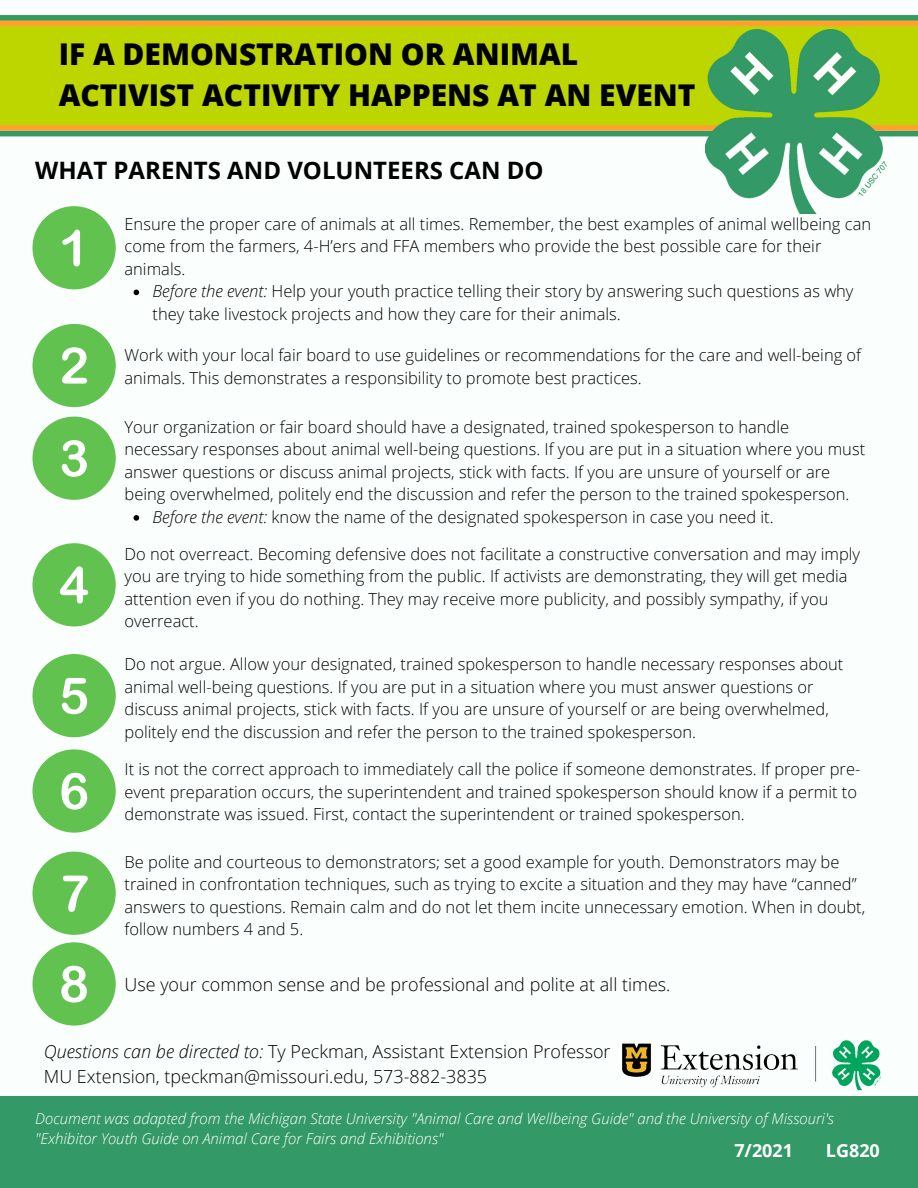
<style>
.page{position:relative;width:918px;height:1188px;background:#fafffe}
.page>*{position:absolute;margin:0;border:0;box-sizing:border-box;transform-origin:0 0}
.t1{font:800 30px/41.7px "Open Sans";color:#000}
.t2{font:700 24px "Open Sans";color:#000}
.t3{font:300 18px "Open Sans";color:#000}
.t4{font:700 18px "Open Sans";color:#fff}
.t5{font:300 16.5px/22.5px "Open Sans";color:#000}
.t6{font:italic 300 15px/20.2px "Open Sans";color:#fff}
.s1{font-style:italic}
</style>
<div class="page">
<div style="left:0;top:20px;width:918px;height:110px;background:#bed600"></div>
<div style="left:32px;top:206px;width:84px;height:83px;background:#61c250;border-radius:50%"></div>
<svg style="left:62px;top:230px;width:18px;height:36px"></svg>
<div style="left:32px;top:324px;width:84px;height:83px;background:#61c250;border-radius:50%"></div>
<svg style="left:62px;top:347px;width:25px;height:37px"></svg>
<div style="left:32px;top:417px;width:84px;height:83px;background:#61c250;border-radius:50%"></div>
<svg style="left:62px;top:440px;width:25px;height:37px"></svg>
<svg style="left:134px;top:515px;width:5px;height:6px"></svg>
<div style="left:0;top:15px;width:918px;height:6px;background:#396"></div>
<div style="left:0;top:21px;width:918px;height:5px;background:#ffa02f"></div>
<div style="left:0;top:131px;width:918px;height:5px;background:#396"></div>
<div style="left:0;top:125px;width:918px;height:6px;background:#ffa02f"></div>
<img style="left:705px;top:26px;width:182px;height:187px">
<div style="left:32px;top:654px;width:84px;height:83px;background:#61c250;border-radius:50%"></div>
<svg style="left:62px;top:678px;width:25px;height:36px"></svg>
<div style="left:32px;top:749px;width:84px;height:84px;background:#61c250;border-radius:50%"></div>
<svg style="left:61px;top:773px;width:26px;height:37px"></svg>
<svg style="left:134px;top:290px;width:5px;height:5px"></svg>
<div style="left:32px;top:852px;width:84px;height:83px;background:#61c250;border-radius:50%"></div>
<svg style="left:63px;top:876px;width:25px;height:36px"></svg>
<div style="left:32px;top:942px;width:84px;height:84px;background:#61c250;border-radius:50%"></div>
<svg style="left:61px;top:966px;width:26px;height:37px"></svg>
<img style="left:622px;top:1040px;width:258px;height:50px">
<div style="left:32px;top:543px;width:84px;height:83px;background:#61c250;border-radius:50%"></div>
<svg style="left:60px;top:566px;width:28px;height:37px"></svg>
<div style="left:0;top:1096px;width:918px;height:92px;background:#396"></div>
<p class="t1" style="left:59px;top:32px;width:639px">IF A DEMONSTRATION OR ANIMAL<br>ACTIVIST ACTIVITY HAPPENS AT AN EVENT</p>
<p class="t2" style="left:35px;top:153px;width:510px">WHAT PARENTS AND VOLUNTEERS CAN DO</p>
<p class="t5" style="left:125px;top:212px;width:748px">Ensure the proper care of animals at all times. Remember, the best examples of animal wellbeing can come from the farmers, 4-H’ers and FFA members who provide the best possible care for their animals.</p>
<p class="t5" style="left:153px;top:280px;width:702px"><span class="s1">Before the event:</span> Help your youth practice telling their story by answering such questions as why they take livestock projects and how they care for their animals.</p>
<p class="t5" style="left:125px;top:343px;width:738px">Work with your local fair board to use guidelines or recommendations for the care and well-being of animals. This demonstrates a responsibility to promote best practices.</p>
<p class="t5" style="left:125px;top:415px;width:742px">Your organization or fair board should have a designated, trained spokesperson to handle necessary responses about animal well-being questions. If you are put in a situation where you must answer questions or discuss animal projects, stick with facts. If you are unsure of yourself or are being overwhelmed, politely end the discussion and refer the person to the trained spokesperson.</p>
<p class="t5" style="left:153px;top:505px;width:623px"><span class="s1">Before the event:</span> know the name of the designated spokesperson in case you need it.</p>
<p class="t5" style="left:125px;top:542px;width:737px">Do not overreact. Becoming defensive does not facilitate a constructive conversation and may imply you are trying to hide something from the public. If activists are demonstrating, they will get media attention even if you do nothing. They may receive more publicity, and possibly sympathy, if you overreact.</p>
<p class="t5" style="left:125px;top:653px;width:720px">Do not argue. Allow your designated, trained spokesperson to handle necessary responses about animal well-being questions. If you are put in a situation where you must answer questions or discuss animal projects, stick with facts. If you are unsure of yourself or are being overwhelmed, politely end the discussion and refer the person to the trained spokesperson.</p>
<p class="t5" style="left:125px;top:758px;width:737px">It is not the correct approach to immediately call the police if someone demonstrates. If proper pre&shy;event preparation occurs, the superintendent and trained spokesperson should know if a permit to demonstrate was issued. First, contact the superintendent or trained spokesperson.</p>
<p class="t5" style="left:125px;top:850px;width:742px">Be polite and courteous to demonstrators; set a good example for youth. Demonstrators may be trained in confrontation techniques, such as trying to excite a situation and they may have “canned” answers to questions. Remain calm and do not let them incite unnecessary emotion. When in doubt, follow numbers 4 and 5.</p>
<p class="t3" style="left:125px;top:971px;width:548px">Use your common sense and be professional and polite at all times.</p>
<p class="t3" style="left:44px;top:1039px;width:568px"><span class="s1">Questions can be directed to:</span> Ty Peckman, Assistant Extension Professor</p>
<p class="t3" style="left:44px;top:1063px;width:445px">MU Extension, tpeckman@missouri.edu, 573-882-3835</p>
<p class="t6" style="left:35px;top:1108px;width:800px">Document was adapted from the Michigan State University "Animal Care and Wellbeing Guide" and the University of Missouri's "Exhibitor Youth Guide on Animal Care for Fairs and Exhibitions"</p>
<p class="t4" style="left:734px;top:1137px;width:60px">7/2021</p>
<p class="t4" style="left:826px;top:1137px;width:55px">LG820</p>
</div>
